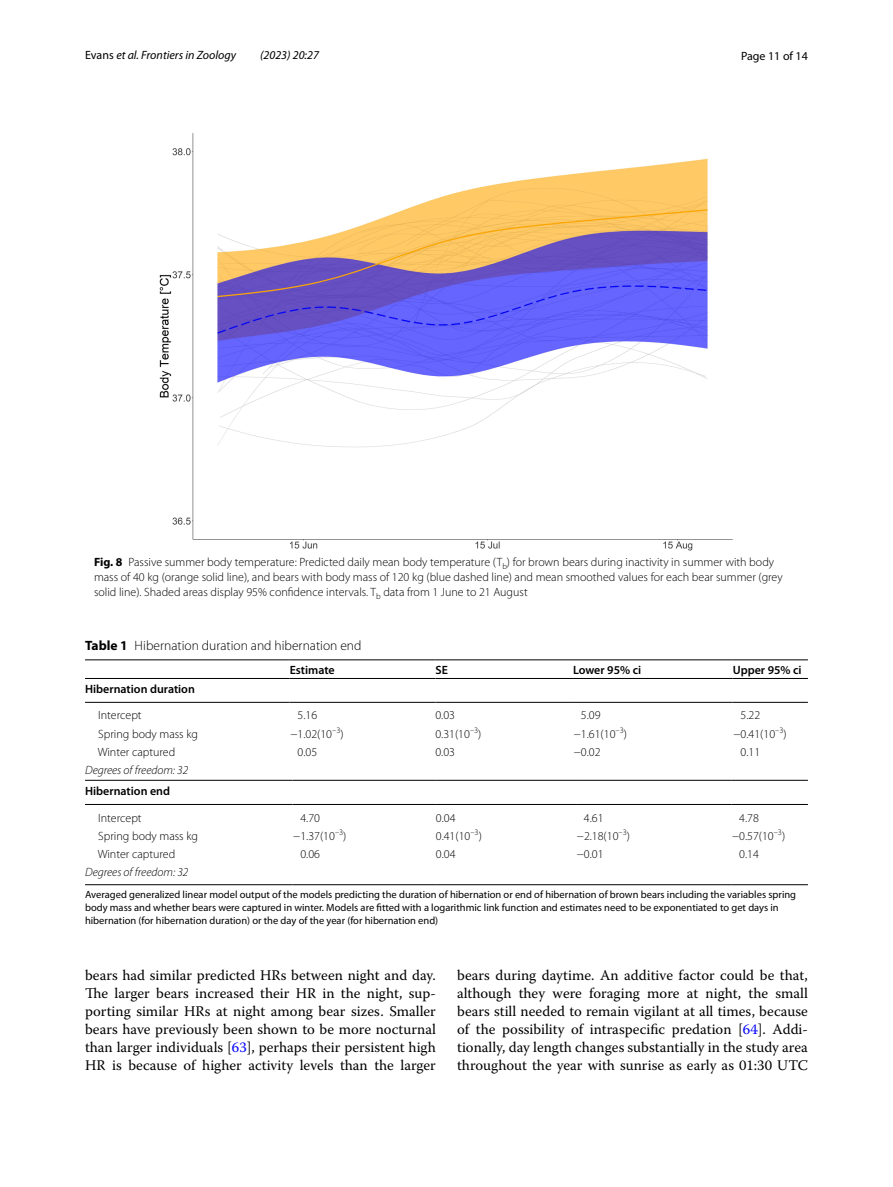
<style>
.page{position:relative;width:893px;height:1187px;background:#fff}
.page>*{position:absolute;margin:0;border:0;box-sizing:border-box;transform-origin:0 0}
.t1{font:14.7px/18px "Warnock Pro";color:#000;text-align:justify}
.t2{font:300 13.5px "Myriad Pro";color:#000}
.t3{font:300 12px/15px "Myriad Pro";color:#000}
.t4{font:600 12px "Myriad Pro";color:#000}
.t5{font:italic 12px "Myriad Pro";color:#000}
.t6{font:italic 300 12px "Myriad Pro";color:#000}
.t7{font:12px "Myriad Pro";color:#000}
.t8{font:10.5px/12.8px "Myriad Pro";color:#000}
.s1{font-style:normal}
.s2{font-weight:700}
.s3{color:#00f}
</style>
<div class="page">
<img style="left:159px;top:133px;width:574px;height:417px">
<hr style="left:85px;top:659px;width:205px;height:1px;background:#000">
<hr style="left:290px;top:659px;width:145px;height:1px;background:#000">
<hr style="left:435px;top:659px;width:138px;height:1px;background:#000">
<hr style="left:573px;top:659px;width:160px;height:1px;background:#000">
<hr style="left:733px;top:659px;width:75px;height:1px;background:#000">
<hr style="left:85px;top:702px;width:205px;height:1px;background:#000">
<hr style="left:290px;top:702px;width:145px;height:1px;background:#000">
<hr style="left:435px;top:702px;width:138px;height:1px;background:#000">
<hr style="left:573px;top:702px;width:160px;height:1px;background:#000">
<hr style="left:733px;top:702px;width:75px;height:1px;background:#000">
<hr style="left:85px;top:678px;width:205px;height:1px;background:#000">
<hr style="left:290px;top:678px;width:145px;height:1px;background:#000">
<hr style="left:435px;top:678px;width:138px;height:1px;background:#000">
<hr style="left:573px;top:678px;width:160px;height:1px;background:#000">
<hr style="left:733px;top:678px;width:75px;height:1px;background:#000">
<hr style="left:85px;top:780px;width:207px;height:1px;background:#000">
<hr style="left:292px;top:780px;width:144px;height:1px;background:#000">
<hr style="left:436px;top:780px;width:140px;height:1px;background:#000">
<hr style="left:576px;top:780px;width:155px;height:1px;background:#000">
<hr style="left:731px;top:780px;width:77px;height:1px;background:#000">
<hr style="left:85px;top:804px;width:207px;height:1px;background:#000">
<hr style="left:292px;top:804px;width:144px;height:1px;background:#000">
<hr style="left:436px;top:804px;width:140px;height:1px;background:#000">
<hr style="left:576px;top:804px;width:155px;height:1px;background:#000">
<hr style="left:731px;top:804px;width:77px;height:1px;background:#000">
<hr style="left:85px;top:884px;width:207px;height:1px;background:#000">
<hr style="left:292px;top:884px;width:144px;height:1px;background:#000">
<hr style="left:436px;top:884px;width:140px;height:1px;background:#000">
<hr style="left:576px;top:884px;width:155px;height:1px;background:#000">
<hr style="left:731px;top:884px;width:77px;height:1px;background:#000">
<p class="t5" style="left:85px;top:48px;width:153px"><span class="s1">Evans</span> et al. Frontiers in Zoology</p>
<p class="t5" style="left:260px;top:48px;width:60px">(2023) 20:27</p>
<p class="t7" style="left:741px;top:48px;width:68px">Page 11 of 14</p>
<p class="t3" style="left:94px;top:554px;width:690px"><span class="s2">Fig. 8</span> Passive summer body temperature: Predicted daily mean body temperature (T<sub>b</sub>) for brown bears during inactivity in summer with body mass of 40 kg (orange solid line), and bears with body mass of 120 kg (blue dashed line) and mean smoothed values for each bear summer (grey solid line). Shaded areas display 95% confidence intervals. T<sub>b</sub> data from 1 June to 21 August</p>
<p class="t2" style="left:85px;top:638px;width:278px"><span class="s2">Table 1</span> Hibernation duration and hibernation end</p>
<p class="t4" style="left:290px;top:662px;width:47px">Estimate</p>
<p class="t4" style="left:435px;top:662px;width:14px">SE</p>
<p class="t4" style="left:573px;top:662px;width:70px">Lower 95% ci</p>
<p class="t4" style="left:733px;top:662px;width:70px">Upper 95% ci</p>
<p class="t4" style="left:85px;top:681px;width:111px">Hibernation duration</p>
<p class="t3" style="left:98px;top:708px;width:45px">Intercept</p>
<p class="t3" style="left:298px;top:708px;width:21px">5.16</p>
<p class="t3" style="left:435px;top:708px;width:21px">0.03</p>
<p class="t3" style="left:581px;top:708px;width:21px">5.09</p>
<p class="t3" style="left:741px;top:708px;width:21px">5.22</p>
<p class="t3" style="left:98px;top:726px;width:101px">Spring body mass kg</p>
<p class="t3" style="left:290px;top:726px;width:55px">−1.02(10<sup>–3</sup>)</p>
<p class="t3" style="left:435px;top:726px;width:48px">0.31(10<sup>–3</sup>)</p>
<p class="t3" style="left:574px;top:726px;width:55px">−1.61(10<sup>–3</sup>)</p>
<p class="t3" style="left:733px;top:726px;width:55px">−0.41(10<sup>–3</sup>)</p>
<p class="t3" style="left:98px;top:744px;width:79px">Winter captured</p>
<p class="t3" style="left:298px;top:744px;width:21px">0.05</p>
<p class="t3" style="left:435px;top:744px;width:21px">0.03</p>
<p class="t3" style="left:574px;top:744px;width:28px">−0.02</p>
<p class="t3" style="left:741px;top:744px;width:21px">0.11</p>
<p class="t6" style="left:85px;top:763px;width:105px">Degrees of freedom: 32</p>
<p class="t4" style="left:85px;top:783px;width:87px">Hibernation end</p>
<p class="t3" style="left:98px;top:810px;width:45px">Intercept</p>
<p class="t3" style="left:300px;top:810px;width:21px">4.70</p>
<p class="t3" style="left:436px;top:810px;width:21px">0.04</p>
<p class="t3" style="left:584px;top:810px;width:21px">4.61</p>
<p class="t3" style="left:739px;top:810px;width:21px">4.78</p>
<p class="t3" style="left:98px;top:828px;width:101px">Spring body mass kg</p>
<p class="t3" style="left:293px;top:828px;width:55px">−1.37(10<sup>–3</sup>)</p>
<p class="t3" style="left:436px;top:828px;width:48px">0.41(10<sup>–3</sup>)</p>
<p class="t3" style="left:577px;top:828px;width:55px">−2.18(10<sup>–3</sup>)</p>
<p class="t3" style="left:732px;top:828px;width:55px">−0.57(10<sup>–3</sup>)</p>
<p class="t3" style="left:98px;top:846px;width:79px">Winter captured</p>
<p class="t3" style="left:300px;top:846px;width:21px">0.06</p>
<p class="t3" style="left:436px;top:846px;width:21px">0.04</p>
<p class="t3" style="left:577px;top:846px;width:28px">−0.01</p>
<p class="t3" style="left:739px;top:846px;width:21px">0.14</p>
<p class="t6" style="left:85px;top:865px;width:105px">Degrees of freedom: 32</p>
<p class="t8" style="left:85px;top:888px;width:713px">Averaged generalized linear model output of the models predicting the duration of hibernation or end of hibernation of brown bears including the variables spring body mass and whether bears were captured in winter. Models are fitted with a logarithmic link function and estimates need to be exponentiated to get days in hibernation (for hibernation duration) or the day of the year (for hibernation end)</p>
<p class="t1" style="left:85px;top:966px;width:352px">bears had similar predicted HRs between night and day.<br>The larger bears increased their HR in the night, sup&shy;porting similar HRs at night among bear sizes. Smaller bears have previously been shown to be more nocturnal than larger individuals [<span class="s3">63</span>], perhaps their persistent high HR is because of higher activity levels than the larger</p>
<p class="t1" style="left:457px;top:966px;width:352px">bears during daytime. An additive factor could be that, although they were foraging more at night, the small bears still needed to remain vigilant at all times, because of the possibility of intraspecific predation [<span class="s3">64</span>]. Addi&shy;tionally, day length changes substantially in the study area throughout the year with sunrise as early as 01:30 UTC</p>
</div>
